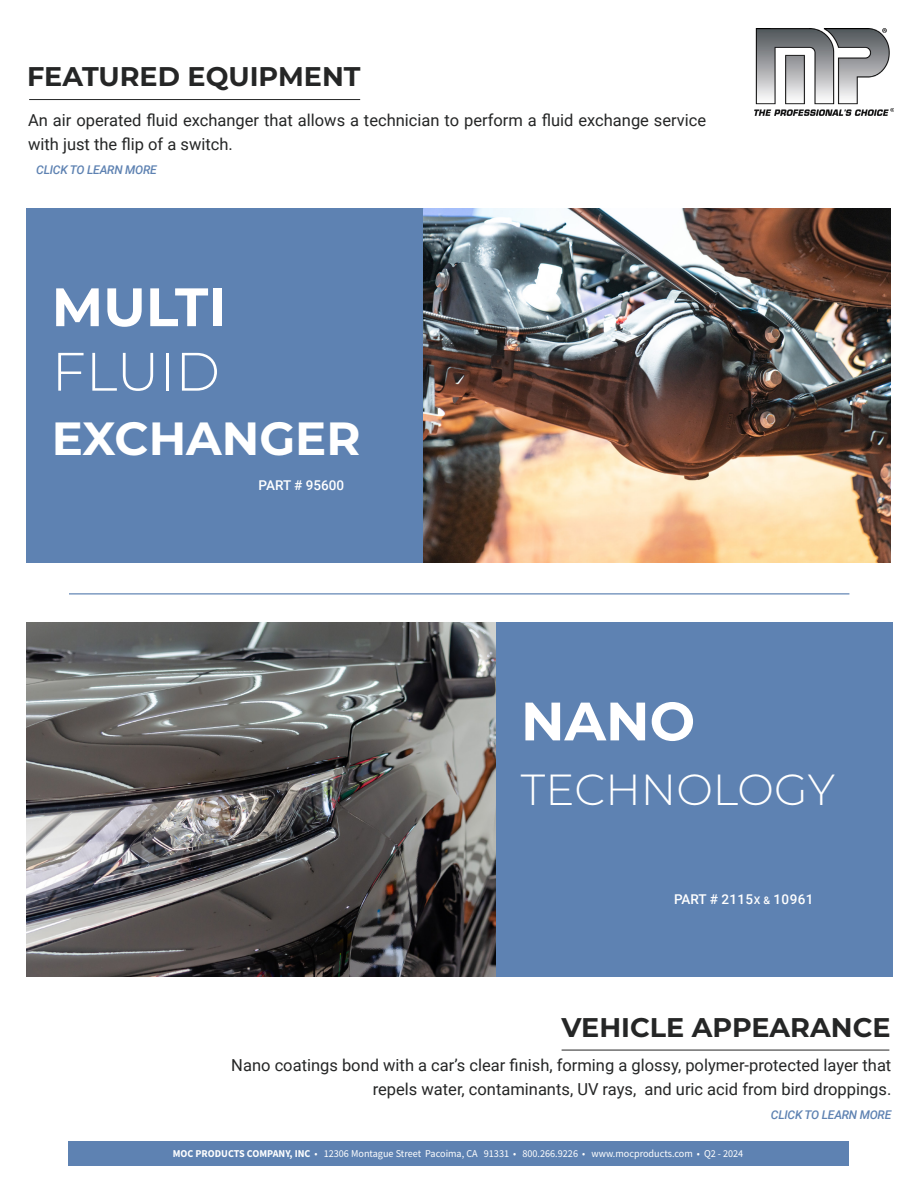
<style>
.page{position:relative;width:918px;height:1188px;background:#fff}
.page>*{position:absolute;margin:0;border:0;box-sizing:border-box;transform-origin:0 0}
.t1{font:700 54px "Montserrat";color:#fff}
.t2{font:300 54px "Montserrat";color:#fff}
.t3{font:700 46.5px "Montserrat";color:#fff}
.t4{font:300 43.5px "Montserrat";color:#fff}
.t5{font:700 27px "Montserrat";color:#252626}
.t6{font:16.5px/24px "Roboto";color:#252626}
.t7{font:500 13.5px "Roboto";letter-spacing:.03em;color:#fff}
.t8{font:500 13.5px "Roboto";color:#fff}
.t9{font:italic 500 12px "Roboto";letter-spacing:-.02em;color:#5e82b2}
._7_Source_Sans{font:10.5px "Source Sans Pro";color:#fff}
.s1{font-size:10.5px}
.s2{font-weight:700}
</style>
<div class="page">
<hr style="left:69px;top:593px;width:780px;height:1px;background:#5e82b2">
<img style="left:423px;top:208px;width:468px;height:354px">
<div style="left:27px;top:208px;width:396px;height:354px;background:#5e82b2"></div>
<div style="left:68px;top:1141px;width:781px;height:25px;background:#5e82b2"></div>
<img style="left:27px;top:622px;width:469px;height:354px">
<div style="left:496px;top:622px;width:396px;height:354px;background:#5e82b2"></div>
<hr style="left:29px;top:99px;width:331px;height:1px;background:#252626">
<hr style="left:562px;top:1050px;width:327px;height:1px;background:#252626">
<img style="left:754px;top:28px;width:140px;height:88px">
<p class="t5" style="left:27px;top:57px;width:335px">FEATURED EQUIPMENT</p>
<p class="t6" style="left:28px;top:108px;width:680px">An air operated fluid exchanger that allows a technician to perform a fluid exchange service with just the flip of a switch.</p>
<p class="t9" style="left:36px;top:162px;width:122px">CLICK TO LEARN MORE</p>
<p class="t1" style="left:52px;top:268px;width:176px">MULTI</p>
<p class="t2" style="left:52px;top:335px;width:170px">FLUID</p>
<p class="t3" style="left:52px;top:405px;width:310px">EXCHANGER</p>
<p class="t8" style="left:259px;top:475px;width:87px">PART # 95600</p>
<p class="t1" style="left:521px;top:682px;width:176px">NANO</p>
<p class="t4" style="left:521px;top:760px;width:315px">TECHNOLOGY</p>
<p class="t7" style="left:674px;top:890px;width:141px">PART # 2115<span class="s1">X &amp;</span> 10961</p>
<p class="t5" style="left:561px;top:1008px;width:331px">VEHICLE APPEARANCE</p>
<p class="t6" style="left:231px;top:1053px;width:662px;text-align:right">Nano coatings bond with a car’s clear finish, forming a glossy, polymer-protected layer that repels water, contaminants, UV rays, and uric acid from bird droppings.</p>
<p class="t9" style="left:771px;top:1107px;width:122px">CLICK TO LEARN MORE</p>
<p class="_7_Source_Sans" style="left:173px;top:1147px;width:572px"><span class="s2">MOC PRODUCTS COMPANY, INC</span> • 12306 Montague Street Pacoima, CA 91331 • 800.266.9226 • www.mocproducts.com • Q2 - 2024</p>
</div>
